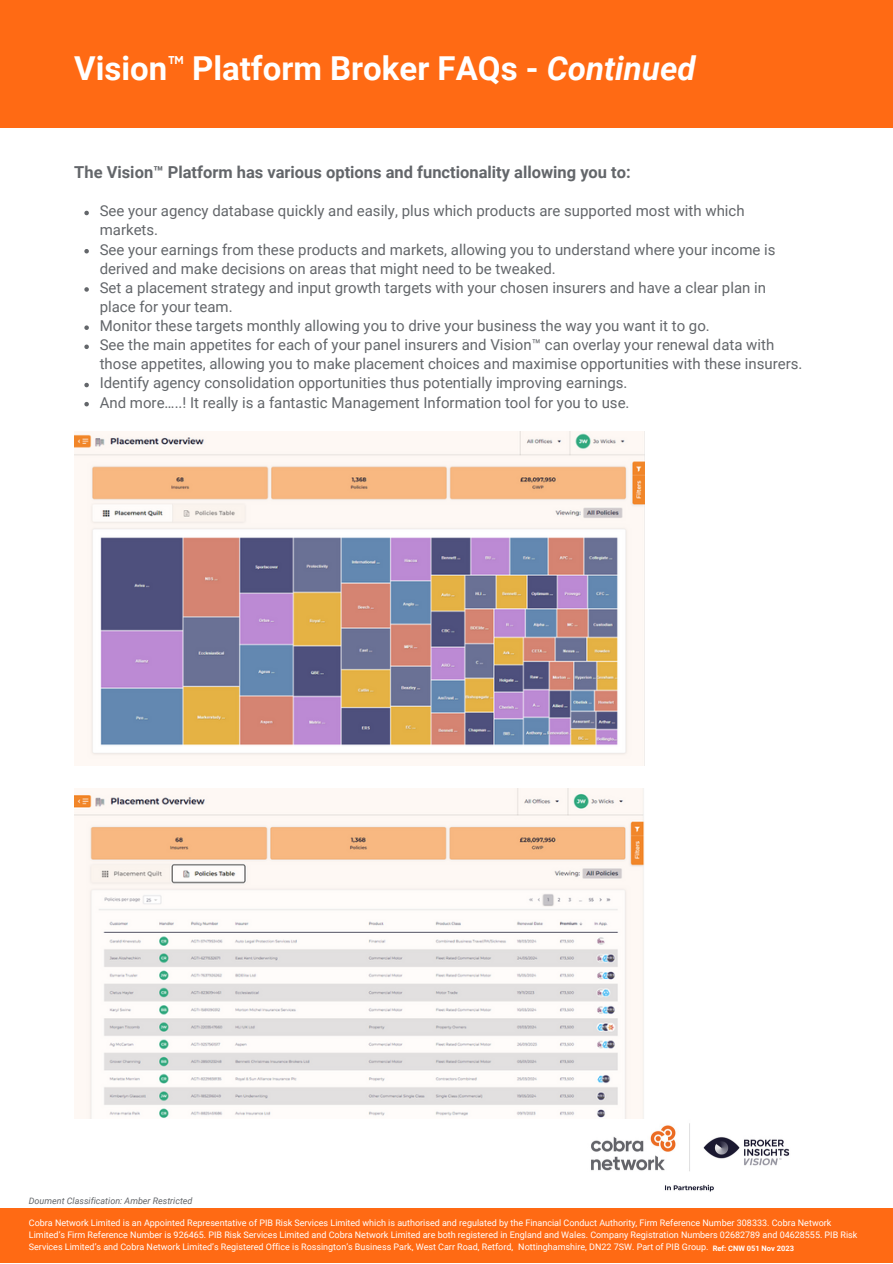
<style>
.page{position:relative;width:893px;height:1264px;background:#fff}
.page>*{position:absolute;margin:0;border:0;box-sizing:border-box;transform-origin:0 0}
.t1{font:700 33px "Roboto";color:#fff}
.t2{font:700 16.5px "Roboto";color:#63666a}
.t3{font:15px/19px "Roboto";color:#63666a}
.t4{font:700 11.4px "Gilroy";color:#fff}
.t5{font:9px/12px "Roboto";color:#fff}
.t6{font:italic 9px "Roboto";color:#63666a}
.t7{font:700 7.5px "Roboto";color:#fff}
.s1{font-style:italic}
</style>
<div class="page">
<div style="left:0;top:0;width:892px;height:128px;background:#ff6a14"></div>
<div style="left:0;top:1208px;width:892px;height:54px;background:#ff6a14"></div>
<img style="left:74px;top:431px;width:570px;height:334px">
<img style="left:591px;top:1118px;width:199px;height:74px">
<img style="left:74px;top:788px;width:570px;height:330px">
<svg style="left:84px;top:211px;width:5px;height:4px"></svg>
<svg style="left:84px;top:249px;width:5px;height:4px"></svg>
<svg style="left:84px;top:287px;width:5px;height:5px"></svg>
<svg style="left:84px;top:325px;width:5px;height:5px"></svg>
<svg style="left:84px;top:344px;width:5px;height:5px"></svg>
<svg style="left:84px;top:383px;width:5px;height:4px"></svg>
<svg style="left:84px;top:402px;width:5px;height:4px"></svg>
<p class="t1" style="left:74px;top:49px;width:623px">Vision Platform Broker FAQs - <span class="s1">Continued</span></p>
<p class="t4" style="left:168px;top:53px;width:17px">TM</p>
<p class="t2" style="left:74px;top:163px;width:558px">The Vision™ Platform has various options and functionality allowing you to:</p>
<p class="t3" style="left:100px;top:202px;width:646px">See your agency database quickly and easily, plus which products are supported most with which markets.</p>
<p class="t3" style="left:100px;top:240px;width:677px">See your earnings from these products and markets, allowing you to understand where your income is derived and make decisions on areas that might need to be tweaked.</p>
<p class="t3" style="left:100px;top:278px;width:667px">Set a placement strategy and input growth targets with your chosen insurers and have a clear plan in place for your team.</p>
<p class="t3" style="left:100px;top:316px;width:611px">Monitor these targets monthly allowing you to drive your business the way you want it to go.</p>
<p class="t3" style="left:100px;top:335px;width:704px">See the main appetites for each of your panel insurers and Vision™ can overlay your renewal data with those appetites, allowing you to make placement choices and maximise opportunities with these insurers.</p>
<p class="t3" style="left:100px;top:374px;width:529px">Identify agency consolidation opportunities thus potentially improving earnings.</p>
<p class="t3" style="left:100px;top:393px;width:531px">And more…..! It really is a fantastic Management Information tool for you to use.</p>
<p class="t6" style="left:29px;top:1195px;width:165px">Doument Classification: Amber Restricted</p>
<p class="t5" style="left:29px;top:1217px;width:830px">Cobra Network Limited is an Appointed Representative of PIB Risk Services Limited which is authorised and regulated by the Financial Conduct Authority, Firm Reference Number 308333. Cobra Network<br>Limited’s Firm Reference Number is 926465. PIB Risk Services Limited and Cobra Network Limited are both registered in England and Wales. Company Registration Numbers 02682789 and 04628555. PIB Risk<br>Services Limited’s and Cobra Network Limited’s Registered Office is Rossington’s Business Park, West Carr Road, Retford, Nottinghamshire, DN22 7SW. Part of PIB Group.</p>
<p class="t7" style="left:712px;top:1243px;width:83px">Ref: CNW 051 Nov 2023</p>
</div>
